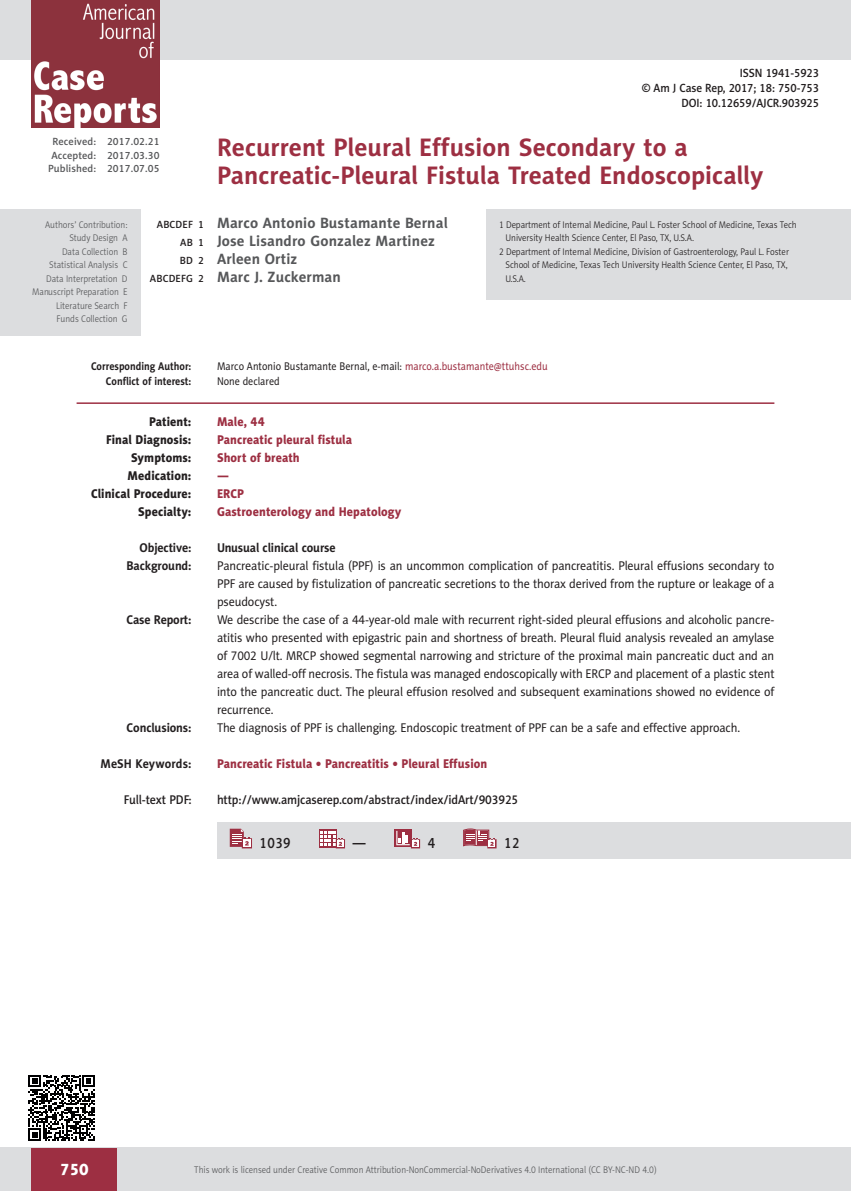
<style>
.page{position:relative;width:851px;height:1191px;background:#fff}
.page>*{position:absolute;margin:0;border:0;box-sizing:border-box;transform-origin:0 0}
.AJCR_Tytul{font:700 25.5px/28.5px "Naomi Sans EFN";color:#9d2f42}
.t1{font:16.5px "Naomi Sans EFN Heavy";color:#fff}
.AJCR_Autorzy{font:700 15px "Naomi Sans EFN";letter-spacing:.01em;color:#57585a}
.AJCR_dane{font:15px "Naomi Sans EFN Medium";letter-spacing:.03em;color:#231f20;scale:.9 1}
.AJCR_Summary_body{font:12.75px/18px "Naomi Sans EFN";letter-spacing:-.01em;color:#231f20;text-align:justify;scale:.95 1}
.AJCR_keywords{font:12.75px "Naomi Sans EFN Heavy";letter-spacing:.005em;color:#9d2f42;scale:.95 1}
.AJCR_keywords-2{font:12.75px "Naomi Sans EFN Heavy";letter-spacing:.005em;color:#231f20;scale:.95 1}
.AJCR_full_text_pdf{font:12.75px "Naomi Sans EFN Medium";letter-spacing:-.01em;color:#231f20;scale:.95 1}
.AJCR_Summary_body-2{font:700 12.75px "Naomi Sans EFN";letter-spacing:-.01em;color:#231f20;scale:.95 1}
.AJCR_keywords-3{font:700 12.75px "Naomi Sans EFN";letter-spacing:.005em;color:#231f20;scale:.95 1}
.AJCR_full_text_pdf-2{font:12px "Naomi Sans EFN Medium";letter-spacing:-.01em;color:#231f20;scale:.95 1}
.AJCR_Adres{font:11.25px "Naomi Sans EFN";color:#231f20;scale:.9 1}
.AJCR_Adres-2{font:700 11.25px "Naomi Sans EFN";color:#231f20;scale:.9 1}
.t2{font:10.5px "Naomi Sans EFN Medium";letter-spacing:.01em;color:#57585a}
.AJCR_Afiliacja{font:9.75px/13.5px "Naomi Sans EFN Light";color:#231f20;scale:.9 1}
.t3{font:9.75px "Naomi Sans EFN Light";color:#57585a;scale:.9 1}
.s1{font-family:"Naomi Sans EFN Medium";font-weight:400;font-size:10.5px;color:#231f20}
.s2{color:#9d2f42}
</style>
<div class="page">
<div style="left:217px;top:822px;width:633px;height:36px;background:#dcdddf"></div>
<svg style="left:230px;top:828px;width:22px;height:20px"></svg>
<div style="left:319px;top:829px;width:17px;height:18px;background:#9d2f42"></div>
<svg style="left:320px;top:830px;width:25px;height:18px"></svg>
<div style="left:394px;top:829px;width:18px;height:18px;background:#9d2f42"></div>
<svg style="left:396px;top:831px;width:24px;height:17px"></svg>
<svg style="left:463px;top:828px;width:33px;height:20px"></svg>
<hr style="left:77px;top:402px;width:697px;height:2px;background:#9d2f42">
<div style="left:0;top:210px;width:140px;height:126px;background:#dcdddf"></div>
<div style="left:486px;top:210px;width:364px;height:90px;background:#dcdddf"></div>
<svg style="left:28px;top:1075px;width:67px;height:66px"></svg>
<hr style="left:850px;top:0;width:1px;height:60px;background:#dcdddf">
<div style="left:0;top:1148px;width:850px;height:43px;background:#dcdddf"></div>
<div style="left:32px;top:1147px;width:85px;height:43px;background:#9d2f42"></div>
<div style="left:0;top:0;width:850px;height:60px;background:#dcdddf"></div>
<img style="left:32px;top:0;width:127px;height:127px">
<p class="AJCR_full_text_pdf-2" style="left:739px;top:66px;width:85px">ISSN 1941-5923</p>
<p class="AJCR_full_text_pdf-2" style="left:641px;top:81px;width:188px">© Am J Case Rep, 2017; 18: 750-753</p>
<p class="AJCR_full_text_pdf-2" style="left:681px;top:96px;width:146px">DOI: 10.12659/AJCR.903925</p>
<p class="AJCR_Tytul" style="left:217px;top:133px;width:548px">Recurrent Pleural Effusion Secondary to a<br>Pancreatic-Pleural Fistula Treated Endoscopically</p>
<p class="AJCR_Autorzy" style="left:157px;top:214px;width:292px"><span class="s1">ABCDEF 1</span> Marco Antonio Bustamante Bernal</p>
<p class="AJCR_Autorzy" style="left:180px;top:232px;width:256px"><span class="s1">AB 1</span> Jose Lisandro Gonzalez Martinez</p>
<p class="AJCR_Autorzy" style="left:180px;top:250px;width:119px"><span class="s1">BD 2</span> Arleen Ortiz</p>
<p class="AJCR_Autorzy" style="left:150px;top:268px;width:192px"><span class="s1">ABCDEFG 2</span> Marc J. Zuckerman</p>
<p class="t2" style="left:52px;top:136px;width:109px">Received: 2017.02.21</p>
<p class="t2" style="left:51px;top:149px;width:110px">Accepted: 2017.03.30</p>
<p class="t2" style="left:48px;top:163px;width:113px">Published: 2017.07.05</p>
<p class="t3" style="left:45px;top:219px;width:93px">Authors’ Contribution:</p>
<p class="t3" style="left:69px;top:232px;width:66px">Study Design A</p>
<p class="t3" style="left:62px;top:246px;width:74px">Data Collection B</p>
<p class="t3" style="left:49px;top:259px;width:89px">Statistical Analysis C</p>
<p class="t3" style="left:46px;top:273px;width:92px">Data Interpretation D</p>
<p class="t3" style="left:32px;top:286px;width:107px">Manuscript Preparation E</p>
<p class="t3" style="left:56px;top:300px;width:81px">Literature Search F</p>
<p class="t3" style="left:57px;top:313px;width:80px">Funds Collection G</p>
<p class="AJCR_Afiliacja" style="left:505px;top:218px;width:325px;text-indent:-6px">1 Department of Internal Medicine, Paul L. Foster School of Medicine, Texas Tech<br>University Health Science Center, El Paso, TX, U.S.A.</p>
<p class="AJCR_Afiliacja" style="left:505px;top:245px;width:316px;text-indent:-6px">2 Department of Internal Medicine, Division of Gastroenterology, Paul L. Foster<br>School of Medicine, Texas Tech University Health Science Center, El Paso, TX,<br>U.S.A.</p>
<p class="AJCR_Adres-2" style="left:91px;top:359px;width:113px">Corresponding Author:</p>
<p class="AJCR_Adres" style="left:217px;top:359px;width:369px">Marco Antonio Bustamante Bernal, e-mail: <span class="s2">marco.a.bustamante@ttuhsc.edu</span></p>
<p class="AJCR_Adres-2" style="left:106px;top:375px;width:97px">Conflict of interest:</p>
<p class="AJCR_Adres" style="left:217px;top:375px;width:71px">None declared</p>
<p class="AJCR_keywords-2" style="left:149px;top:414px;width:46px">Patient:</p>
<p class="AJCR_keywords" style="left:217px;top:414px;width:52px">Male, 44</p>
<p class="AJCR_keywords-2" style="left:106px;top:432px;width:91px">Final Diagnosis:</p>
<p class="AJCR_keywords" style="left:217px;top:432px;width:144px">Pancreatic pleural fistula</p>
<p class="AJCR_keywords-2" style="left:131px;top:450px;width:65px">Symptoms:</p>
<p class="AJCR_keywords" style="left:217px;top:450px;width:89px">Short of breath</p>
<p class="AJCR_keywords-2" style="left:128px;top:468px;width:69px">Medication:</p>
<p class="AJCR_keywords" style="left:217px;top:468px;width:14px">—</p>
<p class="AJCR_keywords-2" style="left:91px;top:486px;width:107px">Clinical Procedure:</p>
<p class="AJCR_keywords" style="left:217px;top:486px;width:30px">ERCP</p>
<p class="AJCR_keywords-2" style="left:138px;top:504px;width:58px">Specialty:</p>
<p class="AJCR_keywords" style="left:217px;top:504px;width:195px">Gastroenterology and Hepatology</p>
<p class="AJCR_Summary_body-2" style="left:139px;top:540px;width:56px">Objective:</p>
<p class="AJCR_Summary_body-2" style="left:217px;top:540px;width:126px">Unusual clinical course</p>
<p class="AJCR_Summary_body-2" style="left:126px;top:558px;width:70px">Background:</p>
<p class="AJCR_Summary_body" style="left:217px;top:557px;width:588px">Pancreatic-pleural fistula (PPF) is an uncommon complication of pancreatitis. Pleural effusions secondary to PPF are caused by fistulization of pancreatic secretions to the thorax derived from the rupture or leakage of a pseudocyst.</p>
<p class="AJCR_Summary_body-2" style="left:126px;top:612px;width:70px">Case Report:</p>
<p class="AJCR_Summary_body" style="left:217px;top:611px;width:588px">We describe the case of a 44-year-old male with recurrent right-sided pleural effusions and alcoholic pancre&shy;atitis who presented with epigastric pain and shortness of breath. Pleural fluid analysis revealed an amylase of 7002 U/lt. MRCP showed segmental narrowing and stricture of the proximal main pancreatic duct and an area of walled-off necrosis. The fistula was managed endoscopically with ERCP and placement of a plastic stent into the pancreatic duct. The pleural effusion resolved and subsequent examinations showed no evidence of recurrence.</p>
<p class="AJCR_Summary_body-2" style="left:127px;top:720px;width:70px">Conclusions:</p>
<p class="AJCR_Summary_body" style="left:217px;top:719px;width:552px">The diagnosis of PPF is challenging. Endoscopic treatment of PPF can be a safe and effective approach.</p>
<p class="AJCR_keywords-3" style="left:100px;top:756px;width:97px">MeSH Keywords:</p>
<p class="AJCR_keywords" style="left:217px;top:756px;width:286px">Pancreatic Fistula • Pancreatitis • Pleural Effusion</p>
<p class="AJCR_full_text_pdf" style="left:124px;top:792px;width:73px">Full-text PDF:</p>
<p class="AJCR_full_text_pdf" style="left:217px;top:792px;width:318px">http://www.amjcaserep.com/abstract/index/idArt/903925</p>
<p class="AJCR_dane" style="left:259px;top:834px;width:36px">1039</p>
<p class="AJCR_dane" style="left:352px;top:834px;width:16px">—</p>
<p class="AJCR_dane" style="left:427px;top:834px;width:10px">4</p>
<p class="AJCR_dane" style="left:504px;top:834px;width:19px">12</p>
<p class="t1" style="left:60px;top:1159px;width:30px">750</p>
<p class="t3" style="left:194px;top:1164px;width:515px">This work is licensed under Creative Common Attribution-NonCommercial-NoDerivatives 4.0 International (CC BY-NC-ND 4.0)</p>
</div>
